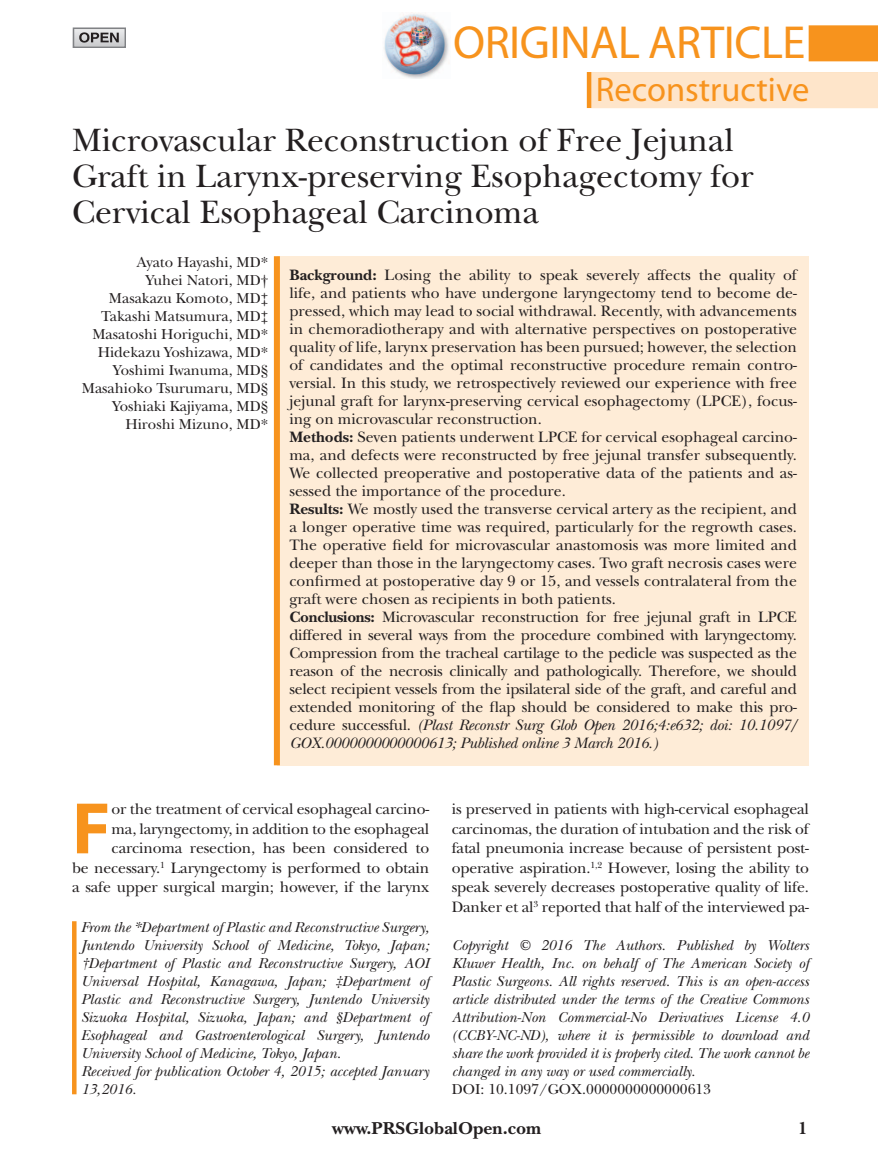
<style>
.page{position:relative;width:878px;height:1175px;background:#fff}
.page>*{position:absolute;margin:0;border:0;box-sizing:border-box;transform-origin:0 0}
.t1{font:700 73.65px "Myriad Pro";color:#f7931d}
.t2{font:46.5px "Myriad Pro";letter-spacing:-.01em;color:#f7931d}
.t3{font:34.5px "Myriad Pro";color:#f7931d}
.t4{font:33.75px/36px "New Baskerville";color:#231f20}
.t5{font:700 18px "New Baskerville";color:#231f20}
.t6{font:15.75px/18px "New Baskerville";color:#231f20;text-align:right}
.t7{font:italic 15px/18px "New Baskerville";color:#231f20;text-align:justify}
.t8{font:15px/18px "New Baskerville";color:#231f20;text-align:right}
.s1{font-weight:700}
.s2{font-style:italic}
</style>
<div class="page">
<img style="left:384px;top:12px;width:65px;height:66px">
<div style="left:73px;top:28px;width:52px;height:20px;border:2px solid #808285"></div>
<svg style="left:79px;top:32px;width:40px;height:11px"></svg>
<hr style="left:72px;top:921px;width:4px;height:173px;background:#f7931d">
<div style="left:277px;top:256px;width:531px;height:509px;background:#feecd7"></div>
<div style="left:274px;top:256px;width:6px;height:509px;background:#f7931d"></div>
<div style="left:591px;top:72px;width:287px;height:36px;background:#fee5ca"></div>
<div style="left:808px;top:25px;width:69px;height:36px;background:#f7931d"></div>
<h2 class="t2" style="left:453px;top:14px;width:354px">Original Article</h2>
<h3 class="t3" style="left:596px;top:68px;width:215px">Reconstructive</h3>
<h3 class="t4" style="left:72px;top:122px;width:683px">Microvascular Reconstruction of Free Jejunal<br>Graft in Larynx-preserving Esophagectomy for<br>Cervical Esophageal Carcinoma</h3>
<p class="t8" style="left:82px;top:253px;width:188px">Ayato Hayashi, MD*<br>Yuhei Natori, MD†<br>Masakazu Komoto, MD‡<br>Takashi Matsumura, MD‡<br>Masatoshi Horiguchi, MD*<br>Hidekazu Yoshizawa, MD*<br>Yoshimi Iwanuma, MD§<br>Masahioko Tsurumaru, MD§<br>Yoshiaki Kajiyama, MD§<br>Hiroshi Mizuno, MD*</p>
<p class="t6" style="left:289px;top:266px;width:509px;text-align:left"><span class="s1">Background:</span> Losing the ability to speak severely affects the quality of life, and patients who have undergone laryngectomy tend to become de&shy;pressed, which may lead to social withdrawal. Recently, with advancements in chemoradiotherapy and with alternative perspectives on postoperative quality of life, larynx preservation has been pursued; however, the selection of candidates and the optimal reconstructive procedure remain contro&shy;versial. In this study, we retrospectively reviewed our experience with free jejunal graft for larynx-preserving cervical esophagectomy (LPCE), focus&shy;ing on microvascular reconstruction.<br><span class="s1">Methods:</span> Seven patients underwent LPCE for cervical esophageal carcino&shy;ma, and defects were reconstructed by free jejunal transfer subsequently.<br>We collected preoperative and postoperative data of the patients and as&shy;sessed the importance of the procedure.<br><span class="s1">Results:</span> We mostly used the transverse cervical artery as the recipient, and a longer operative time was required, particularly for the regrowth cases.<br>The operative field for microvascular anastomosis was more limited and deeper than those in the laryngectomy cases. Two graft necrosis cases were confirmed at postoperative day 9 or 15, and vessels contralateral from the graft were chosen as recipients in both patients.<br><span class="s1">Conclusions:</span> Microvascular reconstruction for free jejunal graft in LPCE differed in several ways from the procedure combined with laryngectomy.<br>Compression from the tracheal cartilage to the pedicle was suspected as the reason of the necrosis clinically and pathologically. Therefore, we should select recipient vessels from the ipsilateral side of the graft, and careful and extended monitoring of the flap should be considered to make this pro&shy;cedure successful. <span class="s2">(Plast Reconstr Surg Glob Open 2016;4:e632; doi: 10.1097/ GOX.0000000000000613; Published online 3 March 2016.)</span></p>
<p class="t6" style="left:72px;top:799px;width:359px;line-height:19.5px">or the treatment of cervical esophageal carcino-<br>ma, laryngectomy, in addition to the esophageal carcinoma resection, has been considered to<br>be necessary.<sup>1</sup> Laryngectomy is performed to obtain a safe upper surgical margin; however, if the larynx</p>
<p class="t6" style="left:451px;top:799px;width:359px;line-height:19.5px;text-align:justify">is preserved in patients with high-cervical esophageal carcinomas, the duration of intubation and the risk of fatal pneumonia increase because of persistent post&shy;operative aspiration.<sup>1,2</sup> However, losing the ability to speak severely decreases postoperative quality of life.<br>Danker et al<sup>3</sup> reported that half of the interviewed pa-</p>
<p class="t7" style="left:452px;top:936px;width:359px">Copyright © 2016 The Authors. Published by Wolters Kluwer Health, Inc. on behalf of The American Society of Plastic Surgeons. All rights reserved. This is an open-access article distributed under the terms of the Creative Commons Attribution-Non Commercial-No Derivatives License 4.0 (CCBY-NC-ND), where it is permissible to download and share the work provided it is properly cited. The work cannot be changed in any way or used commercially.</p>
<p class="t8" style="left:452px;top:1080px;width:261px">DOI: 10.1097/GOX.0000000000000613</p>
<h1 class="t1" style="left:72px;top:780px;width:40px">F</h1>
<p class="t7" style="left:81px;top:918px;width:350px;text-align:left">From the *Department of Plastic and Reconstructive Surgery, Juntendo University School of Medicine, Tokyo, Japan; †Department of Plastic and Reconstructive Surgery, AOI Universal Hospital, Kanagawa, Japan; ‡Department of Plastic and Reconstructive Surgery, Juntendo University Sizuoka Hospital, Sizuoka, Japan; and §Department of Esophageal and Gastroenterological Surgery, Juntendo University School of Medicine, Tokyo, Japan.<br>Received for publication October 4, 2015; accepted January 13,2016.</p>
<p class="t5" style="left:332px;top:1118px;width:210px">www.PRSGlobalOpen.com</p>
<p class="t5" style="left:798px;top:1118px;width:11px">1</p>
</div>
